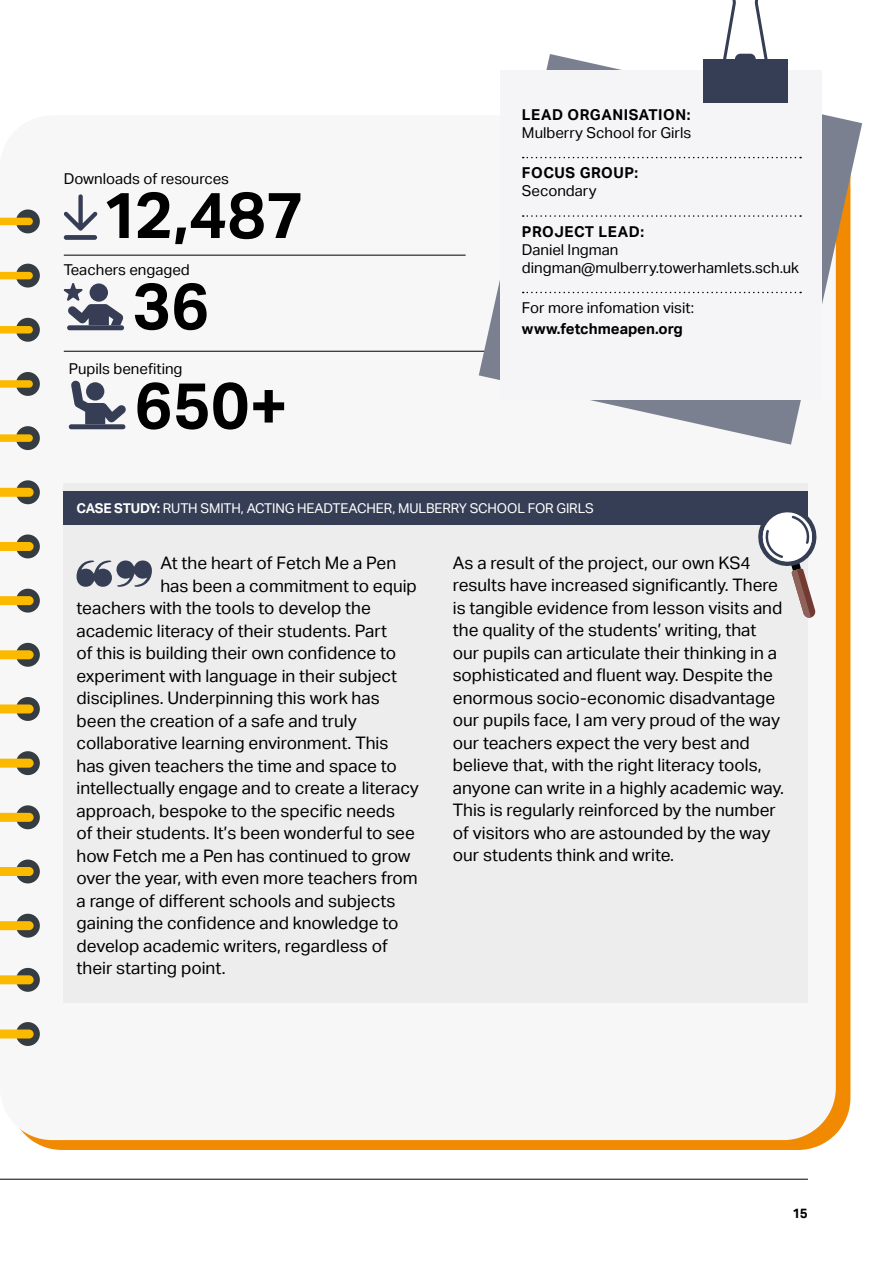
<style>
.page{position:relative;width:893px;height:1263px;background:#fff}
.page>*{position:absolute;margin:0;border:0;box-sizing:border-box;transform-origin:0 0}
.t1{font:700 64.95px "Aktiv Grotesk";color:#000}
.t2{font:17.25px/22.5px "Aktiv Grotesk";color:#000}
.t3{font:15px/18px "Aktiv Grotesk";color:#000}
.t4{font:700 15px "Aktiv Grotesk";letter-spacing:.035em;color:#000}
.t5{font:700 15px "Aktiv Grotesk";color:#000}
.t6{font:13.5px "Aktiv Grotesk";letter-spacing:-.01em;color:#fff}
.t7{font:700 13.5px "Aktiv Grotesk";color:#000}
.s1{font-weight:700}
</style>
<div class="page">
<div style="left:10px;top:125px;width:840px;height:1025px;background:#f18a00;border-radius:52px"></div>
<div style="left:0;top:115px;width:836px;height:1025px;background:#f7f7f8;border-radius:52px"></div>
<div style="left:16px;top:209px;width:24px;height:24px;background:#353d42;border-radius:50%"></div>
<div style="left:16px;top:264px;width:24px;height:24px;background:#353d42;border-radius:50%"></div>
<div style="left:16px;top:318px;width:24px;height:24px;background:#353d42;border-radius:50%"></div>
<div style="left:16px;top:372px;width:24px;height:24px;background:#353d42;border-radius:50%"></div>
<div style="left:16px;top:426px;width:24px;height:24px;background:#353d42;border-radius:50%"></div>
<div style="left:16px;top:480px;width:24px;height:24px;background:#353d42;border-radius:50%"></div>
<div style="left:16px;top:534px;width:24px;height:24px;background:#353d42;border-radius:50%"></div>
<div style="left:16px;top:589px;width:24px;height:24px;background:#353d42;border-radius:50%"></div>
<div style="left:16px;top:643px;width:24px;height:24px;background:#353d42;border-radius:50%"></div>
<div style="left:16px;top:697px;width:24px;height:24px;background:#353d42;border-radius:50%"></div>
<div style="left:16px;top:751px;width:24px;height:24px;background:#353d42;border-radius:50%"></div>
<div style="left:16px;top:805px;width:24px;height:24px;background:#353d42;border-radius:50%"></div>
<div style="left:16px;top:859px;width:24px;height:24px;background:#353d42;border-radius:50%"></div>
<div style="left:16px;top:914px;width:24px;height:24px;background:#353d42;border-radius:50%"></div>
<div style="left:16px;top:968px;width:24px;height:24px;background:#353d42;border-radius:50%"></div>
<div style="left:16px;top:1022px;width:24px;height:24px;background:#353d42;border-radius:50%"></div>
<svg style="left:0;top:209px;width:34px;height:931px"></svg>
<hr style="left:0;top:1179px;width:808px;height:1px;background:#000">
<div style="left:64px;top:483px;width:744px;height:446px;background:#ededed"></div>
<hr style="left:64px;top:351px;width:744px;height:1px;background:#000">
<div style="left:64px;top:544px;width:744px;height:459px;background:#ededed"></div>
<svg style="left:77px;top:560px;width:75px;height:27px"></svg>
<div style="left:64px;top:491px;width:744px;height:33px;background:#363e55"></div>
<svg style="left:71px;top:380px;width:55px;height:44px"></svg>
<div style="left:69px;top:424px;width:56px;height:5px;background:#363e55;border-radius:2px"></div>
<div style="left:64px;top:235px;width:33px;height:5px;background:#363e55;border-radius:2px"></div>
<svg style="left:64px;top:194px;width:34px;height:37px"></svg>
<hr style="left:64px;top:255px;width:402px;height:1px;background:#000">
<div style="left:67px;top:325px;width:57px;height:5px;background:#363d54;border-radius:2px"></div>
<svg style="left:63px;top:283px;width:61px;height:42px"></svg>
<svg style="left:755px;top:512px;width:62px;height:106px"></svg>
<svg style="left:479px;top:54px;width:383px;height:391px"></svg>
<div style="left:501px;top:71px;width:321px;height:329px;background:#f5f5f7"></div>
<svg style="left:523px;top:157px;width:278px;height:1px"></svg>
<svg style="left:523px;top:215px;width:278px;height:2px"></svg>
<svg style="left:523px;top:292px;width:278px;height:1px"></svg>
<svg style="left:720px;top:0;width:51px;height:59px"></svg>
<div style="left:703px;top:59px;width:85px;height:44px;background:#363e55"></div>
<p class="t3" style="left:64px;top:170px;width:167px">Downloads of resources</p>
<h1 class="t1" style="left:102px;top:178px;width:204px">12,487</h1>
<p class="t3" style="left:64px;top:261px;width:128px">Teachers engaged</p>
<h1 class="t1" style="left:133px;top:269px;width:78px">36</h1>
<p class="t3" style="left:69px;top:360px;width:115px">Pupils benefiting</p>
<h1 class="t1" style="left:134px;top:368px;width:155px">650+</h1>
<p class="t4" style="left:522px;top:106px;width:170px">LEAD ORGANISATION:</p>
<p class="t3" style="left:522px;top:124px;width:171px">Mulberry School for Girls</p>
<p class="t4" style="left:522px;top:164px;width:118px">FOCUS GROUP:</p>
<p class="t3" style="left:522px;top:182px;width:76px">Secondary</p>
<p class="t4" style="left:522px;top:223px;width:124px">PROJECT LEAD:</p>
<p class="t3" style="left:522px;top:240px;width:279px">Daniel Ingman dingman@mulberry.towerhamlets.sch.uk</p>
<p class="t3" style="left:522px;top:299px;width:174px">For more infomation visit:</p>
<p class="t5" style="left:522px;top:320px;width:162px">www.fetchmeapen.org</p>
<p class="t6" style="left:77px;top:500px;width:519px"><span class="s1">CASE STUDY:</span> RUTH SMITH, ACTING HEADTEACHER, MULBERRY SCHOOL FOR GIRLS</p>
<p class="t2" style="left:160px;top:552px;width:237px">At the heart of Fetch Me a Pen</p>
<p class="t2" style="left:160px;top:574px;width:258px">has been a commitment to equip</p>
<p class="t2" style="left:77px;top:597px;width:296px">teachers with the tools to develop the</p>
<p class="t2" style="left:77px;top:619px;width:312px">academic literacy of their students. Part</p>
<p class="t2" style="left:77px;top:642px;width:321px">of this is building their own confidence to</p>
<p class="t2" style="left:77px;top:664px;width:322px">experiment with language in their subject</p>
<p class="t2" style="left:77px;top:687px;width:305px">disciplines. Underpinning this work has</p>
<p class="t2" style="left:77px;top:709px;width:282px">been the creation of a safe and truly</p>
<p class="t2" style="left:77px;top:732px;width:313px">collaborative learning environment. This</p>
<p class="t2" style="left:77px;top:754px;width:322px">has given teachers the time and space to</p>
<p class="t2" style="left:77px;top:777px;width:344px">intellectually engage and to create a literacy</p>
<p class="t2" style="left:77px;top:799px;width:320px">approach, bespoke to the specific needs</p>
<p class="t2" style="left:77px;top:822px;width:340px">of their students. It’s been wonderful to see</p>
<p class="t2" style="left:77px;top:844px;width:335px">how Fetch me a Pen has continued to grow</p>
<p class="t2" style="left:77px;top:867px;width:343px">over the year, with even more teachers from</p>
<p class="t2" style="left:77px;top:889px;width:320px">a range of different schools and subjects</p>
<p class="t2" style="left:77px;top:912px;width:323px">gaining the confidence and knowledge to</p>
<p class="t2" style="left:77px;top:934px;width:313px">develop academic writers, regardless of</p>
<p class="t2" style="left:77px;top:957px;width:151px">their starting point.</p>
<p class="t2" style="left:453px;top:552px;width:333px">As a result of the project, our own KS4 results have increased significantly. There is tangible evidence from lesson visits and the quality of the students’ writing, that our pupils can articulate their thinking in a sophisticated and fluent way. Despite the enormous socio-economic disadvantage our pupils face, I am very proud of the way our teachers expect the very best and believe that, with the right literacy tools, anyone can write in a highly academic way.<br>This is regularly reinforced by the number of visitors who are astounded by the way our students think and write.</p>
<p class="t7" style="left:793px;top:1205px;width:17px">15</p>
</div>
